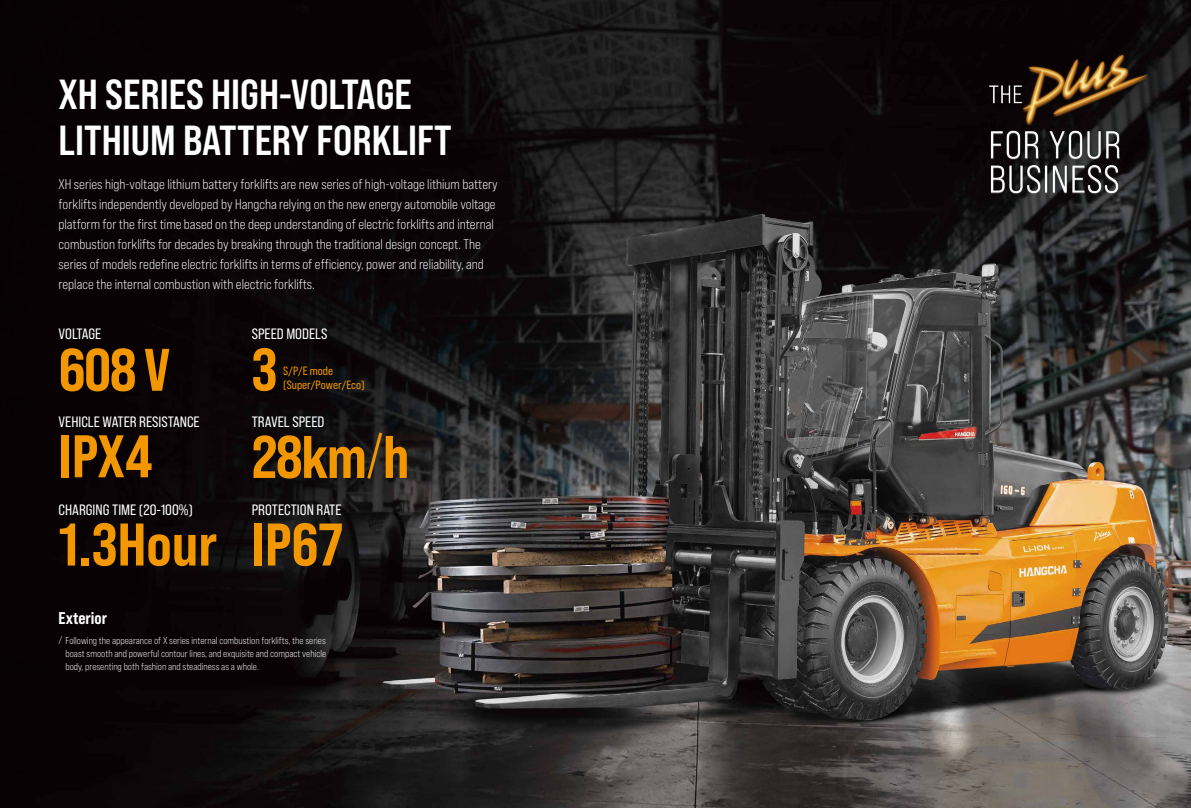
<style>
.page{position:relative;width:1191px;height:808px;background:#fff}
.page>*{position:absolute;margin:0;border:0;box-sizing:border-box;transform-origin:0 0}
.t1{font:60px "Bebas Neue Pro Sm E Eb";color:#f39700}
.t2{font:42px/45.3px "Bebas Neue Pro Sm E Bd";color:#fff}
.t3{font:17px "Bebas Neue Pro Sm E Eb";color:#fff}
.t4{font:15px "Bebas Neue Pro Sm E Rg";color:#fff}
.t5{font:14px/20px "Bebas Neue Pro Sm E Bk";color:#fff}
.t6{font:12px/14.1px "Bebas Neue Pro Sm E Rg";color:#f39700}
.t7{font:10px/13px "Bebas Neue Pro Sm E Bk";color:#fff;text-align:justify}
</style>
<div class="page">
<img style="left:0;top:0;width:1191px;height:808px">
<img style="left:987px;top:53px;width:161px;height:143px">
<svg style="left:365px;top:429px;width:19px;height:53px"></svg>
<h2 class="t2" style="left:59px;top:71px;width:394px">XH SERIES HIGH-VOLTAGE<br>LITHIUM BATTERY FORKLIFT</h2>
<p class="t5" style="left:59px;top:174px;width:441px">XH series high-voltage lithium battery forklifts are new series of high-voltage lithium battery forklifts independently developed by Hangcha relying on the new energy automobile voltage platform for the first time based on the deep understanding of electric forklifts and internal combustion forklifts for decades by breaking through the traditional design concept. The series of models redefine electric forklifts in terms of efficiency, power and reliability, and replace the internal combustion with electric forklifts.</p>
<p class="t4" style="left:59px;top:325px;width:44px">VOLTAGE</p>
<p class="t4" style="left:252px;top:325px;width:77px">SPEED MODELS</p>
<h1 class="t1" style="left:59px;top:334px;width:113px">608 V</h1>
<h1 class="t1" style="left:252px;top:334px;width:27px">3</h1>
<p class="t6" style="left:283px;top:363px;width:83px">S/P/E mode (Super/Power/Eco)</p>
<p class="t4" style="left:59px;top:413px;width:143px">VEHICLE WATER RESISTANCE</p>
<p class="t4" style="left:252px;top:413px;width:74px">TRAVEL SPEED</p>
<h1 class="t1" style="left:59px;top:420px;width:95px">IPX4</h1>
<h1 class="t1" style="left:252px;top:421px;width:159px">28km h</h1>
<p class="t4" style="left:59px;top:500px;width:136px">CHARGING TIME (20-100%)</p>
<p class="t4" style="left:252px;top:500px;width:91px">PROTECTION RATE</p>
<h1 class="t1" style="left:59px;top:509px;width:160px">1.3Hour</h1>
<h1 class="t1" style="left:252px;top:509px;width:93px">IP67</h1>
<p class="t3" style="left:59px;top:608px;width:50px">Exterior</p>
<p class="t7" style="left:66px;top:634px;width:262px;text-indent:-7px">/ Following the appearance of X series internal combustion forklifts, the series boast smooth and powerful contour lines, and exquisite and compact vehicle body, presenting both fashion and steadiness as a whole.</p>
</div>
